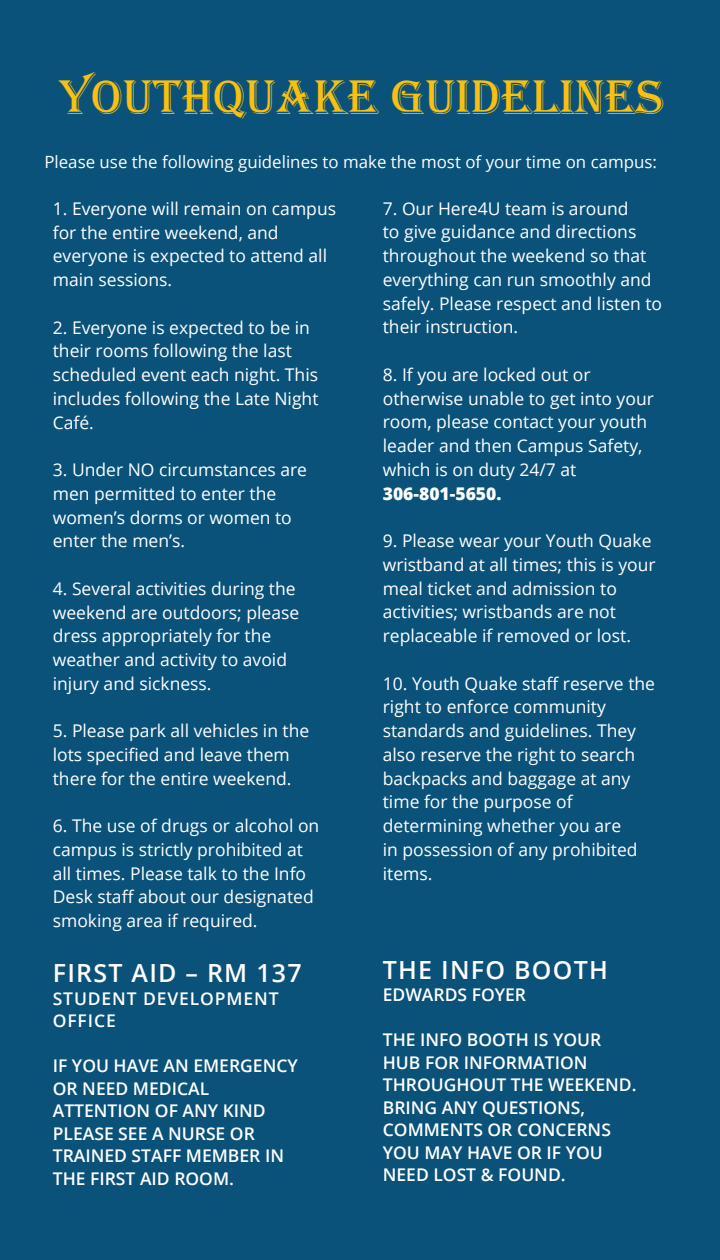
<style>
.page{position:relative;width:720px;height:1260px;background:#0a5279}
.page>*{position:absolute;margin:0;border:0;box-sizing:border-box;transform-origin:0 0}
.t1{font:50px "Algerian";color:#f9c012}
.t2{font:600 25px "Open Sans";letter-spacing:.05em;color:#fff}
.t3{font:17.5px/23.8px "Open Sans";color:#fff}
.t4{font:600 17.5px/22.5px "Open Sans";color:#fff}
.t5{font:600 17.5px/22.5px "Open Sans";letter-spacing:.05em;color:#fff}
.t6{font:800 17.5px "Open Sans";color:#fff}
.t7{font:17px "Open Sans";color:#fff}
</style>
<div class="page">
<p class="t1" style="left:59px;top:70px;width:576px">YOUTHQUAKE GUIDELINES</p>
<p class="t7" style="left:44px;top:150px;width:614px">Please use the following guidelines to make the most of your time on campus:</p>
<p class="t3" style="left:53px;top:196px;width:285px">1. Everyone will remain on campus for the entire weekend, and</p>
<p class="t3" style="left:53px;top:244px;width:276px">everyone is expected to attend all main sessions.</p>
<p class="t3" style="left:53px;top:315px;width:267px">2. Everyone is expected to be in their rooms following the last scheduled event each night. This includes following the Late Night<br>Café.</p>
<p class="t3" style="left:53px;top:457px;width:256px">3. Under NO circumstances are men permitted to enter the</p>
<p class="t3" style="left:53px;top:505px;width:241px">women’s dorms or women to enter the men’s.</p>
<p class="t3" style="left:53px;top:576px;width:248px">4. Several activities during the weekend are outdoors; please dress appropriately for the</p>
<p class="t3" style="left:53px;top:647px;width:236px">weather and activity to avoid injury and sickness.</p>
<p class="t3" style="left:53px;top:719px;width:258px">5. Please park all vehicles in the lots specified and leave them there for the entire weekend.</p>
<p class="t3" style="left:53px;top:814px;width:268px">6. The use of drugs or alcohol on campus is strictly prohibited at all times. Please talk to the Info<br>Desk staff about our designated smoking area if required.</p>
<p class="t2" style="left:53px;top:956px;width:250px">FIRST AID – RM 137</p>
<p class="t5" style="left:53px;top:987px;width:227px">STUDENT DEVELOPMENT<br>OFFICE</p>
<p class="t4" style="left:53px;top:1054px;width:247px">IF YOU HAVE AN EMERGENCY<br>OR NEED MEDICAL<br>ATTENTION OF ANY KIND<br>PLEASE SEE A NURSE OR<br>TRAINED STAFF MEMBER IN<br>THE FIRST AID ROOM.</p>
<p class="t3" style="left:383px;top:196px;width:281px">7. Our Here4U team is around<br>to give guidance and directions throughout the weekend so that everything can run smoothly and safely. Please respect and listen to their instruction.</p>
<p class="t3" style="left:383px;top:362px;width:209px">8. If you are locked out or</p>
<p class="t3" style="left:383px;top:386px;width:273px">otherwise unable to get into your room, please contact your youth leader and then Campus Safety, which is on duty 24/7 at</p>
<p class="t6" style="left:383px;top:480px;width:120px">306-801-5650.</p>
<p class="t3" style="left:383px;top:529px;width:274px">9. Please wear your Youth Quake wristband at all times; this is your meal ticket and admission to</p>
<p class="t3" style="left:383px;top:600px;width:235px">activities; wristbands are not</p>
<p class="t3" style="left:383px;top:624px;width:250px">replaceable if removed or lost.</p>
<p class="t3" style="left:383px;top:671px;width:274px">10. Youth Quake staff reserve the right to enforce community</p>
<p class="t3" style="left:383px;top:719px;width:255px">standards and guidelines. They also reserve the right to search</p>
<p class="t3" style="left:383px;top:766px;width:249px">backpacks and baggage at any time for the purpose of</p>
<p class="t3" style="left:383px;top:814px;width:256px">determining whether you are in possession of any prohibited items.</p>
<p class="t2" style="left:383px;top:952px;width:227px">THE INFO BOOTH</p>
<p class="t4" style="left:383px;top:983px;width:145px">EDWARDS FOYER</p>
<p class="t4" style="left:383px;top:1028px;width:255px">THE INFO BOOTH IS YOUR<br>HUB FOR INFORMATION<br>THROUGHOUT THE WEEKEND.<br>BRING ANY QUESTIONS,<br>COMMENTS OR CONCERNS<br>YOU MAY HAVE OR IF YOU<br>NEED LOST &amp; FOUND.</p>
</div>
